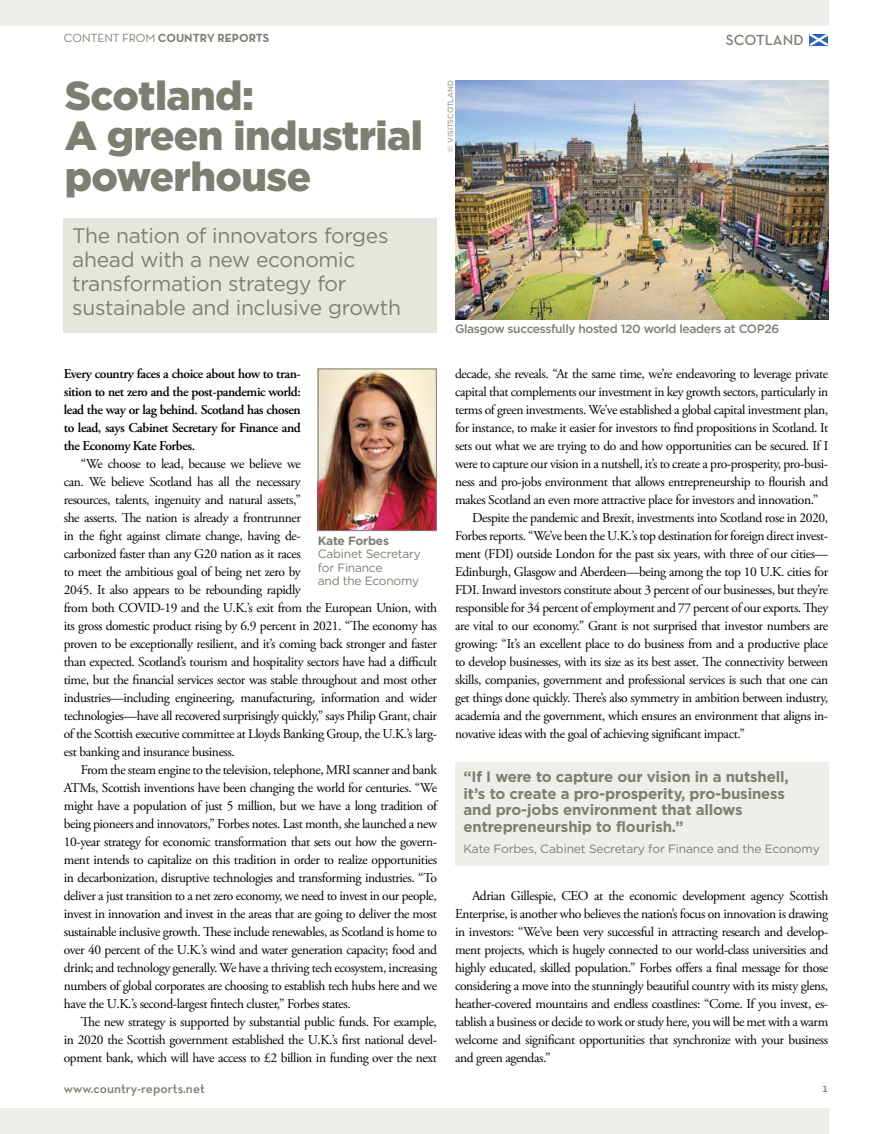
<style>
.page{position:relative;width:878px;height:1134px;background:#fff}
.page>*{position:absolute;margin:0;border:0;box-sizing:border-box;transform-origin:0 0}
.t1{font:900 40.5px/40.5px "Gotham";letter-spacing:-.015em;color:#7e7e73}
.t2{font:21px/24px "Gotham";letter-spacing:-.015em;color:#7e7e73}
.t3{font:700 15px/16.5px "Gotham";letter-spacing:-.01em;color:#7e7e73}
.t4{font:600 15px "Neutra Text TF";color:#7e7e73}
.t5{font:13.5px/18px "Adobe Garamond Pro";letter-spacing:-.03em;color:#000;text-align:justify}
.t6{font:600 13.5px/18px "Adobe Garamond Pro";letter-spacing:-.03em;color:#000;text-align:justify}
.t7{font:600 13.5px "Neutra Text TF";color:#7e7e73}
.t8{font:12px/13.5px "Gotham";letter-spacing:-.02em;color:#7e7e73}
.t9{font:500 12px "Gotham";letter-spacing:-.03em;color:#7e7e73}
.t10{font:700 12px "Neutra Text TF";color:#7e7e73}
.t11{font:700 12px "Gotham";letter-spacing:-.025em;color:#7e7e73}
.t12{font:600 12px "Neutra Text TF";color:#7e7e73}
.t13{font:7.5px "Gotham";color:#7e7e73}
.s1{font-weight:400}
</style>
<div class="page">
<div style="left:0;top:0;width:828px;height:26px;background:#efeee9"></div>
<div style="left:0;top:1108px;width:828px;height:26px;background:#efeee9"></div>
<svg style="left:809px;top:34px;width:19px;height:11px"></svg>
<div style="left:64px;top:219px;width:373px;height:114px;background:#e7e6de"></div>
<div style="left:455px;top:763px;width:373px;height:103px;background:#efeee9"></div>
<img style="left:320px;top:371px;width:114px;height:158px">
<div style="left:318px;top:369px;width:118px;height:162px;border:1px solid #7e7e73"></div>
<img style="left:455px;top:81px;width:373px;height:239px">
<p class="t10" style="left:64px;top:31px;width:207px"><span class="s1">CONTENT FROM</span> COUNTRY REPORTS</p>
<p class="t4" style="left:726px;top:31px;width:79px">SCOTLAND</p>
<h1 class="t1" style="left:65px;top:74px;width:359px">Scotland:<br>A green industrial powerhouse</h1>
<h2 class="t2" style="left:72px;top:223px;width:330px">The nation of innovators forges ahead with a new economic transformation strategy for sustainable and inclusive growth</h2>
<p class="t13" style="left:446px;top:152px;width:73px;rotate:-90deg">© VISITSCOTLAND</p>
<p class="t9" style="left:455px;top:321px;width:326px">Glasgow successfully hosted 120 world leaders at COP26</p>
<p class="t6" style="left:64px;top:365px;width:238px">Every country faces a choice about how to tran&shy;sition to net zero and the post-pandemic world: lead the way or lag behind. Scotland has chosen to lead, says Cabinet Secretary for Finance and the Economy Kate Forbes.</p>
<p class="t5" style="left:64px;top:455px;width:375px;text-align:left;text-indent:17px">“We choose to lead, because we believe we<br>can. We believe Scotland has all the necessary<br>resources, talents, ingenuity and natural assets,”<br>she asserts. The nation is already a frontrunner<br>in the fight against climate change, having de-<br>carbonized faster than any G20 nation as it races<br>to meet the ambitious goal of being net zero by<br>2045. It also appears to be rebounding rapidly<br>from both COVID-19 and the U.K.’s exit from the European Union, with its gross domestic product rising by 6.9 percent in 2021. “The economy has proven to be exceptionally resilient, and it’s coming back stronger and faster than expected. Scotland’s tourism and hospitality sectors have had a difficult time, but the financial services sector was stable throughout and most other industries—including engineering, manufacturing, information and wider technologies—have all recovered surprisingly quickly,” says Philip Grant, chair of the Scottish executive committee at Lloyds Banking Group, the U.K.’s larg&shy;est banking and insurance business.</p>
<p class="t5" style="left:64px;top:761px;width:375px;text-indent:17px">From the steam engine to the television, telephone, MRI scanner and bank ATMs, Scottish inventions have been changing the world for centuries. “We might have a population of just 5 million, but we have a long tradition of being pioneers and innovators,” Forbes notes. Last month, she launched a new 10-year strategy for economic transformation that sets out how the govern&shy;ment intends to capitalize on this tradition in order to realize opportunities in decarbonization, disruptive technologies and transforming industries. “To deliver a just transition to a net zero economy, we need to invest in our people, invest in innovation and invest in the areas that are going to deliver the most sustainable inclusive growth. These include renewables, as Scotland is home to over 40 percent of the U.K.’s wind and water generation capacity; food and drink; and technology generally. We have a thriving tech ecosystem, increasing numbers of global corporates are choosing to establish tech hubs here and we have the U.K.’s second-largest fintech cluster,” Forbes states.</p>
<p class="t5" style="left:64px;top:1013px;width:375px;text-indent:17px">The new strategy is supported by substantial public funds. For example, in 2020 the Scottish government established the U.K.’s first national devel&shy;opment bank, which will have access to £2 billion in funding over the next</p>
<p class="t11" style="left:318px;top:533px;width:73px">Kate Forbes</p>
<p class="t8" style="left:318px;top:547px;width:105px">Cabinet Secretary for Finance<br>and the Economy</p>
<p class="t5" style="left:455px;top:365px;width:375px">decade, she reveals. “At the same time, we’re endeavoring to leverage private</p>
<p class="t5" style="left:455px;top:383px;width:374px">capital that complements our investment in key growth sectors, particularly in</p>
<p class="t5" style="left:455px;top:401px;width:374px">terms of green investments. We’ve established a global capital investment plan,</p>
<p class="t5" style="left:455px;top:419px;width:375px">for instance, to make it easier for investors to find propositions in Scotland. It</p>
<p class="t5" style="left:455px;top:437px;width:375px">sets out what we are trying to do and how opportunities can be secured. If I</p>
<p class="t5" style="left:455px;top:455px;width:374px">were to capture our vision in a nutshell, it’s to create a pro-prosperity, pro-busi-</p>
<p class="t5" style="left:455px;top:473px;width:374px">ness and pro-jobs environment that allows entrepreneurship to flourish and</p>
<p class="t5" style="left:455px;top:491px;width:365px">makes Scotland an even more attractive place for investors and innovation.”</p>
<p class="t5" style="left:472px;top:509px;width:358px">Despite the pandemic and Brexit, investments into Scotland rose in 2020,</p>
<p class="t5" style="left:455px;top:527px;width:374px">Forbes reports. “We’ve been the U.K.’s top destination for foreign direct invest-</p>
<p class="t5" style="left:455px;top:545px;width:374px">ment (FDI) outside London for the past six years, with three of our cities—</p>
<p class="t5" style="left:455px;top:563px;width:374px">Edinburgh, Glasgow and Aberdeen—being among the top 10 U.K. cities for</p>
<p class="t5" style="left:455px;top:581px;width:374px">FDI. Inward investors constitute about 3 percent of our businesses, but they’re</p>
<p class="t5" style="left:455px;top:599px;width:375px">responsible for 34 percent of employment and 77 percent of our exports. They</p>
<p class="t5" style="left:455px;top:617px;width:375px">are vital to our economy.” Grant is not surprised that investor numbers are</p>
<p class="t5" style="left:455px;top:635px;width:374px">growing: “It’s an excellent place to do business from and a productive place</p>
<p class="t5" style="left:455px;top:653px;width:374px">to develop businesses, with its size as its best asset. The connectivity between</p>
<p class="t5" style="left:455px;top:671px;width:374px">skills, companies, government and professional services is such that one can</p>
<p class="t5" style="left:455px;top:689px;width:375px">get things done quickly. There’s also symmetry in ambition between industry,</p>
<p class="t5" style="left:455px;top:707px;width:374px">academia and the government, which ensures an environment that aligns in-</p>
<p class="t5" style="left:455px;top:725px;width:291px">novative ideas with the goal of achieving significant impact.”</p>
<p class="t3" style="left:463px;top:768px;width:327px">“If I were to capture our vision in a nutshell, it’s to create a pro-prosperity, pro-business and pro-jobs environment that allows entrepreneurship to flourish.”</p>
<p class="t8" style="left:463px;top:841px;width:358px">Kate Forbes, Cabinet Secretary for Finance and the Economy</p>
<p class="t5" style="left:455px;top:887px;width:375px;text-indent:17px">Adrian Gillespie, CEO at the economic development agency Scottish Enterprise, is another who believes the nation’s focus on innovation is drawing in investors: “We’ve been very successful in attracting research and develop&shy;ment projects, which is hugely connected to our world-class universities and highly educated, skilled population.” Forbes offers a final message for those considering a move into the stunningly beautiful country with its misty glens, heather-covered mountains and endless coastlines: “Come. If you invest, es&shy;tablish a business or decide to work or study here, you will be met with a warm welcome and significant opportunities that synchronize with your business and green agendas.”</p>
<p class="t7" style="left:64px;top:1080px;width:143px">www.country-reports.net</p>
<p class="t12" style="left:822px;top:1080px;width:8px">1</p>
</div>
